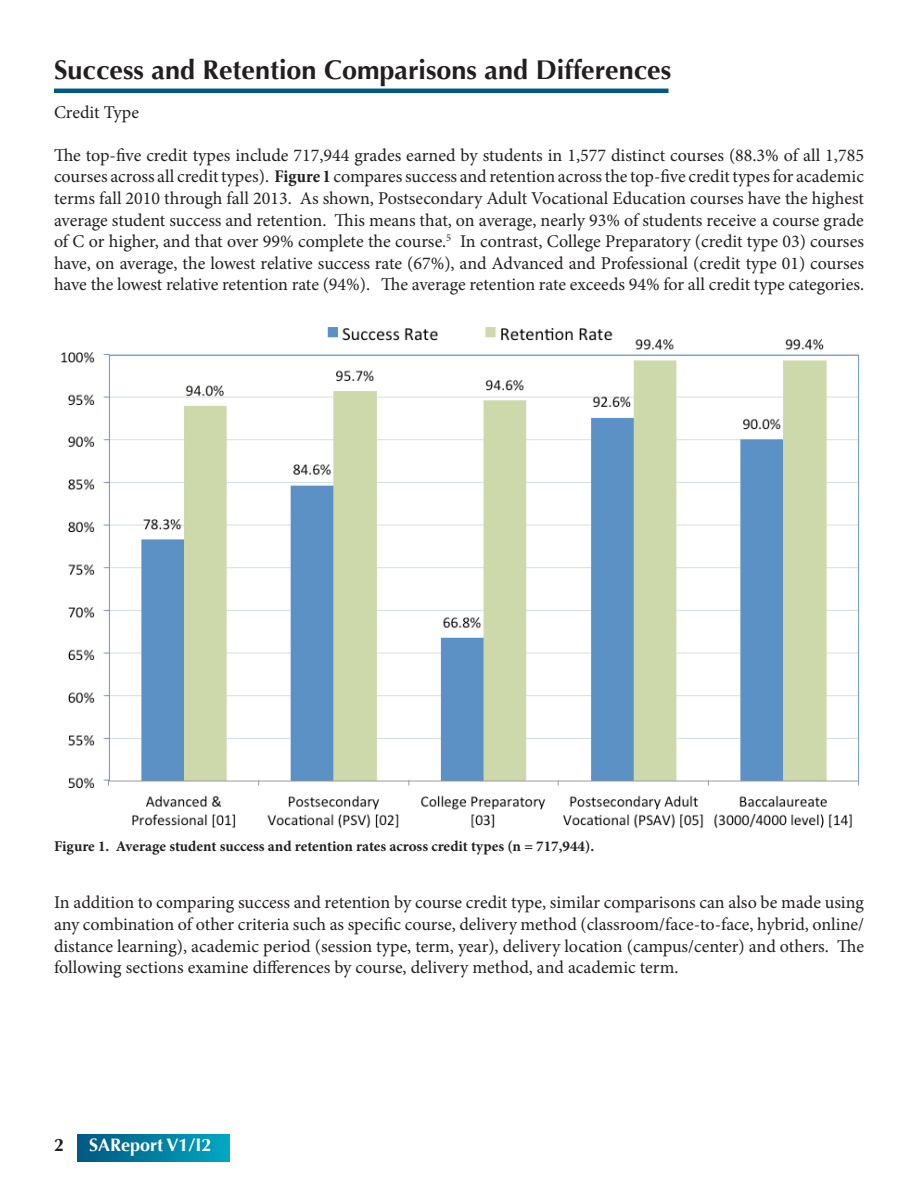
<style>
.page{position:relative;width:918px;height:1188px;background:#fff}
.page>*{position:absolute;margin:0;border:0;box-sizing:border-box;transform-origin:0 0}
.t1{font:700 27px "Optima";color:#231f20}
.t2{font:18px/21.6px "Minion Pro";color:#231f20;text-align:justify}
.t3{font:700 18px "Optima";color:#fff}
.t4{font:700 18px "Optima";color:#231f20}
.t5{font:700 15px "Minion Pro";color:#231f20}
.s1{font-weight:700;font-stretch:condensed}
</style>
<div class="page">
<div style="left:77px;top:1134px;width:153px;height:28px;background:linear-gradient(to right,#005780,#00a7c2)"></div>
<hr style="left:54px;top:89px;width:615px;height:4px;background:#005981">
<img style="left:60px;top:327px;width:799px;height:501px">
<p class="t1" style="left:54px;top:54px;width:619px">Success and Retention Comparisons and Differences</p>
<p class="t2" style="left:54px;top:101px;width:87px">Credit Type</p>
<p class="t2" style="left:54px;top:144px;width:812px">The top-five credit types include 717,944 grades earned by students in 1,577 distinct courses (88.3% of all 1,785 courses across all credit types). <span class="s1">Figure 1</span> compares success and retention across the top-five credit types for academic terms fall 2010 through fall 2013. As shown, Postsecondary Adult Vocational Education courses have the highest average student success and retention. This means that, on average, nearly 93% of students receive a course grade of C or higher, and that over 99% complete the course.<sup>5</sup> In contrast, College Preparatory (credit type 03) courses have, on average, the lowest relative success rate (67%), and Advanced and Professional (credit type 01) courses have the lowest relative retention rate (94%). The average retention rate exceeds 94% for all credit type categories.</p>
<p class="t5" style="left:54px;top:836px;width:542px">Figure 1. Average student success and retention rates across credit types (n = 717,944).</p>
<p class="t2" style="left:54px;top:892px;width:812px">In addition to comparing success and retention by course credit type, similar comparisons can also be made using any combination of other criteria such as specific course, delivery method (classroom/face-to-face, hybrid, online/ distance learning), academic period (session type, term, year), delivery location (campus/center) and others. The following sections examine differences by course, delivery method, and academic term.</p>
<p class="t4" style="left:54px;top:1134px;width:12px">2</p>
<p class="t3" style="left:89px;top:1134px;width:124px">SAReport V1/I2</p>
</div>
